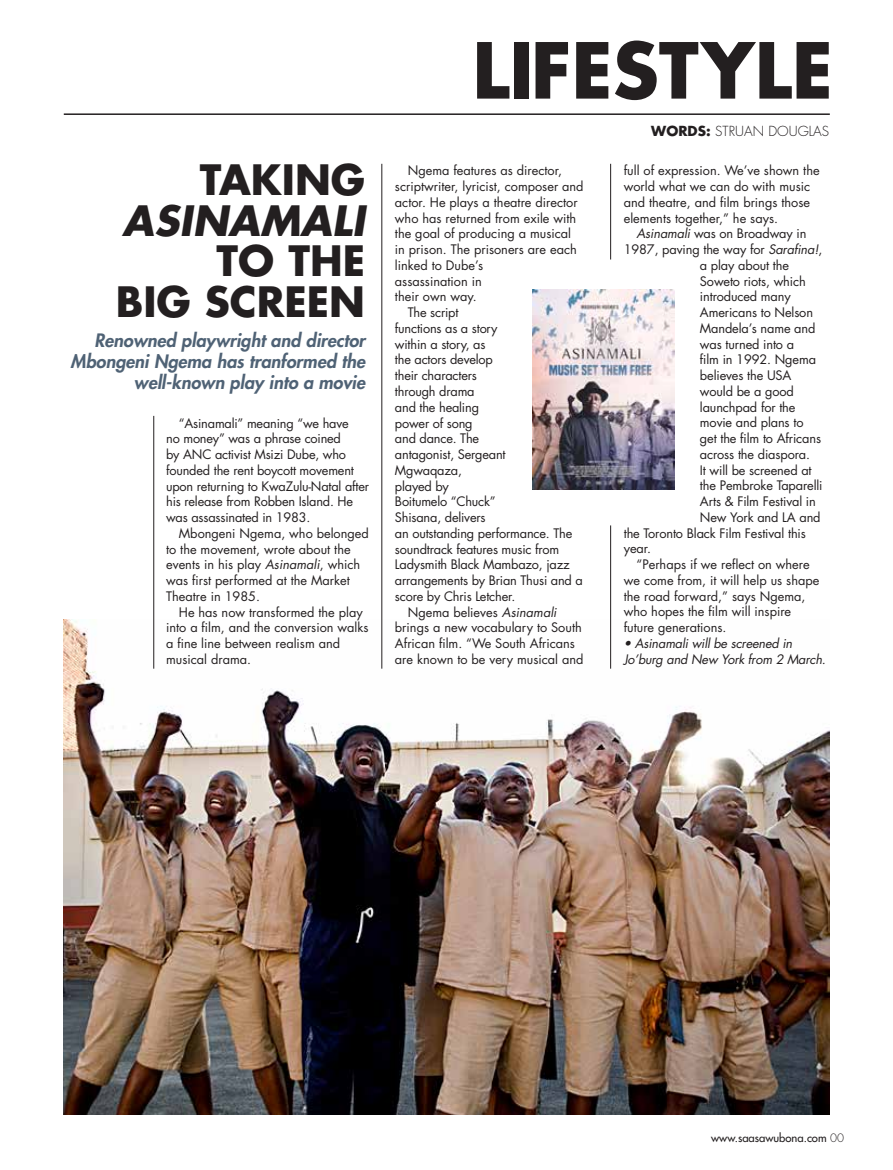
<style>
.page{position:relative;width:893px;height:1170px;background:#fff}
.page>*{position:absolute;margin:0;border:0;box-sizing:border-box;transform-origin:0 0}
.t1{font:700 75px "Futura Std";color:#231f20}
.t2{font:700 40.65px/40.7px "Futura Std";color:#231f20;text-align:right}
.t3{font:italic 700 40.65px "Futura Std";color:#231f20}
.t4{font:italic 800 18px/21px "Futura Std";color:#4f6275;text-align:right}
.t5{font:300 13.5px "Futura Std";color:#231f20}
.t6{font:12.75px/15.8px "Futura Std";letter-spacing:-.01em;color:#231f20}
.t7{font:italic 12.75px/15.8px "Futura Std";letter-spacing:-.015em;color:#231f20}
.t8{font:500 11.25px "Futura Std";color:#231f20}
.s1{font-style:italic}
.s2{font-weight:700}
.s3{font-weight:300}
</style>
<div class="page">
<img style="left:64px;top:619px;width:765px;height:495px">
<hr style="left:64px;top:113px;width:766px;height:2px;background:#231f20">
<img style="left:533px;top:289px;width:141px;height:200px">
<hr style="left:153px;top:416px;width:1px;height:252px;background:#231f20">
<hr style="left:381px;top:164px;width:1px;height:504px;background:#231f20">
<hr style="left:610px;top:164px;width:1px;height:95px;background:#231f20">
<hr style="left:610px;top:525px;width:1px;height:143px;background:#231f20">
<h2 class="t2" style="left:200px;top:159px;width:167px">TAKING</h2>
<h2 class="t3" style="left:122px;top:193px;width:244px">ASINAMALI</h2>
<h2 class="t2" style="left:116px;top:240px;width:251px">TO THE<br>BIG SCREEN</h2>
<h3 class="t4" style="left:71px;top:330px;width:296px">Renowned playwright and director<br>Mbongeni Ngema has tranformed the well-known play into a movie</h3>
<p class="t6" style="left:166px;top:415px;width:204px;text-indent:13px">“Asinamali” meaning “we have<br>no money” was a phrase coined<br>by ANC activist Msizi Dube, who founded the rent boycott movement upon returning to KwaZulu-Natal after his release from Robben Island. He was assassinated in 1983.</p>
<p class="t6" style="left:166px;top:525px;width:204px;text-indent:13px">Mbongeni Ngema, who belonged to the movement, wrote about the events in his play <span class="s1">Asinamali</span>, which was first performed at the Market<br>Theatre in 1985.</p>
<p class="t6" style="left:166px;top:604px;width:204px;text-indent:13px">He has now transformed the play into a film, and the conversion walks a fine line between realism and musical drama.</p>
<h1 class="t1" style="left:472px;top:21px;width:362px">LIFESTYLE</h1>
<p class="t5" style="left:651px;top:123px;width:179px"><span class="s2">WORDS:</span> STRUAN DOUGLAS</p>
<p class="t6" style="left:408px;top:163px;width:156px">Ngema features as director,</p>
<p class="t6" style="left:395px;top:179px;width:190px">scriptwriter, lyricist, composer and</p>
<p class="t6" style="left:395px;top:194px;width:184px">actor. He plays a theatre director</p>
<p class="t6" style="left:395px;top:210px;width:183px">who has returned from exile with</p>
<p class="t6" style="left:395px;top:226px;width:178px">the goal of producing a musical</p>
<p class="t6" style="left:395px;top:242px;width:183px">in prison. The prisoners are each</p>
<p class="t6" style="left:395px;top:257px;width:90px">linked to Dube’s</p>
<p class="t6" style="left:395px;top:273px;width:88px">assassination in</p>
<p class="t6" style="left:395px;top:289px;width:83px">their own way.</p>
<p class="t6" style="left:408px;top:305px;width:52px">The script</p>
<p class="t6" style="left:395px;top:320px;width:104px">functions as a story</p>
<p class="t6" style="left:395px;top:336px;width:92px">within a story, as</p>
<p class="t6" style="left:395px;top:352px;width:99px">the actors develop</p>
<p class="t6" style="left:395px;top:368px;width:83px">their characters</p>
<p class="t6" style="left:395px;top:383px;width:81px">through drama</p>
<p class="t6" style="left:395px;top:399px;width:86px">and the healing</p>
<p class="t6" style="left:395px;top:415px;width:79px">power of song</p>
<p class="t6" style="left:395px;top:431px;width:86px">and dance. The</p>
<p class="t6" style="left:395px;top:446px;width:112px">antagonist, Sergeant</p>
<p class="t6" style="left:395px;top:462px;width:68px">Mgwaqaza,</p>
<p class="t6" style="left:395px;top:478px;width:56px">played by</p>
<p class="t6" style="left:395px;top:494px;width:102px">Boitumelo “Chuck”</p>
<p class="t6" style="left:395px;top:509px;width:92px">Shisana, delivers</p>
<p class="t6" style="left:395px;top:525px;width:179px">an outstanding performance. The</p>
<p class="t6" style="left:395px;top:541px;width:166px">soundtrack features music from</p>
<p class="t6" style="left:395px;top:557px;width:176px">Ladysmith Black Mambazo, jazz</p>
<p class="t6" style="left:395px;top:572px;width:189px">arrangements by Brian Thusi and a</p>
<p class="t6" style="left:395px;top:588px;width:122px">score by Chris Letcher.</p>
<p class="t6" style="left:408px;top:604px;width:150px">Ngema believes <span class="s1">Asinamali</span></p>
<p class="t6" style="left:395px;top:620px;width:188px">brings a new vocabulary to South</p>
<p class="t6" style="left:395px;top:635px;width:182px">African film. “We South Africans</p>
<p class="t6" style="left:395px;top:651px;width:190px">are known to be very musical and</p>
<p class="t6" style="left:624px;top:163px;width:197px">full of expression. We’ve shown the world what we can do with music and theatre, and film brings those elements together,” he says.</p>
<p class="t6" style="left:636px;top:226px;width:171px"><span class="s1">Asinamali</span> was on Broadway in</p>
<p class="t6" style="left:624px;top:242px;width:200px">1987, paving the way for <span class="s1">Sarafina!</span>,</p>
<p class="t6" style="left:700px;top:257px;width:91px">a play about the</p>
<p class="t6" style="left:700px;top:273px;width:107px">Soweto riots, which</p>
<p class="t6" style="left:700px;top:289px;width:92px">introduced many</p>
<p class="t6" style="left:700px;top:305px;width:115px">Americans to Nelson</p>
<p class="t6" style="left:700px;top:320px;width:117px">Mandela’s name and</p>
<p class="t6" style="left:700px;top:336px;width:96px">was turned into a</p>
<p class="t6" style="left:700px;top:352px;width:118px">film in 1992. Ngema</p>
<p class="t6" style="left:700px;top:367px;width:93px">believes the USA</p>
<p class="t6" style="left:700px;top:383px;width:96px">would be a good</p>
<p class="t6" style="left:700px;top:399px;width:97px">launchpad for the</p>
<p class="t6" style="left:700px;top:415px;width:105px">movie and plans to</p>
<p class="t6" style="left:700px;top:430px;width:123px">get the film to Africans</p>
<p class="t6" style="left:700px;top:446px;width:112px">across the diaspora.</p>
<p class="t6" style="left:700px;top:462px;width:113px">It will be screened at</p>
<p class="t6" style="left:700px;top:478px;width:124px">the Pembroke Taparelli</p>
<p class="t6" style="left:700px;top:493px;width:117px">Arts &amp; Film Festival in</p>
<p class="t6" style="left:700px;top:509px;width:122px">New York and LA and</p>
<p class="t6" style="left:624px;top:525px;width:184px">the Toronto Black Film Festival this</p>
<p class="t6" style="left:624px;top:541px;width:29px">year.</p>
<p class="t6" style="left:636px;top:556px;width:175px">“Perhaps if we reflect on where</p>
<p class="t6" style="left:624px;top:572px;width:197px">we come from, it will help us shape</p>
<p class="t6" style="left:624px;top:588px;width:183px">the road forward,” says Ngema,</p>
<p class="t6" style="left:624px;top:604px;width:169px">who hopes the film will inspire</p>
<p class="t6" style="left:624px;top:619px;width:104px">future generations.</p>
<p class="t7" style="left:624px;top:635px;width:204px">• Asinamali will be screened in<br>Jo’burg and New York from 2 March.</p>
<p class="t8" style="left:711px;top:1130px;width:134px">www.saasawubona.com <span class="s3">00</span></p>
</div>
